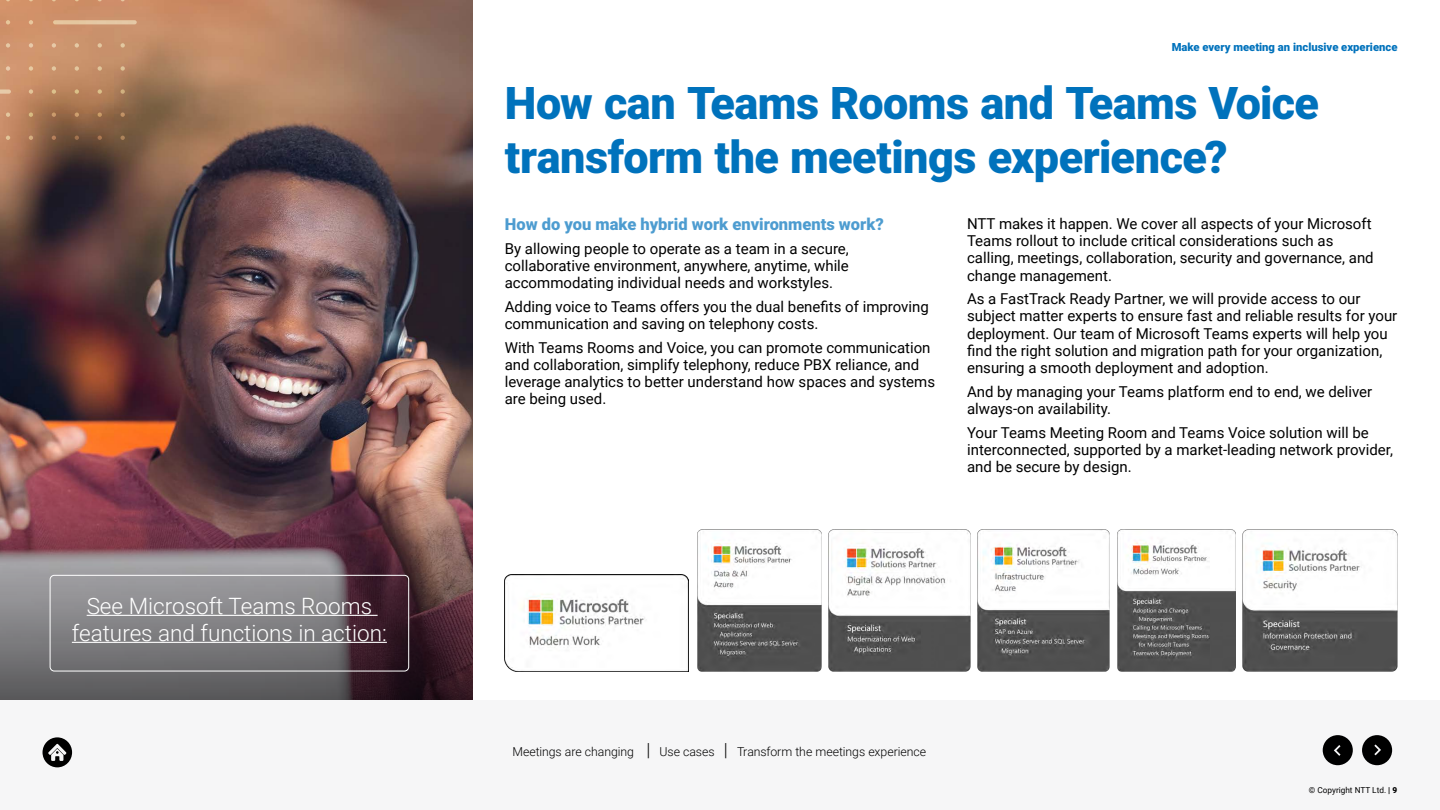
<style>
.page{position:relative;width:1440px;height:810px;background:#fff}
.page>*{position:absolute;margin:0;border:0;box-sizing:border-box;transform-origin:0 0}
.t1{font:900 45px "Roboto";letter-spacing:-.01em;color:#0072bc}
.t2{font:300 22.5px/27px "Roboto";color:#fff;text-align:center}
.t3{font:900 16.5px "Roboto";color:#4d9cd0}
.t4{font:15px/17.2px "Roboto";color:#000}
.t5{font:300 12.3px "Roboto";letter-spacing:-.005em;color:#000}
.t6{font:900 11.25px "Roboto";color:#0072bc}
.t7{font:8.25px "Roboto";color:#000}
.s1{font-size:18px}
.s2{font-weight:900}
</style>
<div class="page">
<div style="left:0;top:700px;width:1440px;height:110px;background:#f6f6f7"></div>
<svg style="left:43px;top:737px;width:29px;height:30px"></svg>
<img style="left:0;top:0;width:473px;height:371px">
<img style="left:0;top:371px;width:473px;height:328px">
<svg style="left:6px;top:20px;width:4px;height:4px"></svg>
<svg style="left:6px;top:43px;width:4px;height:5px"></svg>
<svg style="left:6px;top:66px;width:4px;height:5px"></svg>
<svg style="left:6px;top:113px;width:4px;height:4px"></svg>
<svg style="left:6px;top:136px;width:4px;height:4px"></svg>
<svg style="left:29px;top:20px;width:4px;height:4px"></svg>
<svg style="left:29px;top:43px;width:4px;height:5px"></svg>
<svg style="left:29px;top:66px;width:4px;height:5px"></svg>
<svg style="left:29px;top:89px;width:4px;height:5px"></svg>
<svg style="left:29px;top:113px;width:4px;height:4px"></svg>
<svg style="left:29px;top:136px;width:4px;height:4px"></svg>
<svg style="left:52px;top:43px;width:4px;height:5px"></svg>
<svg style="left:52px;top:66px;width:4px;height:5px"></svg>
<svg style="left:52px;top:89px;width:4px;height:5px"></svg>
<svg style="left:52px;top:113px;width:4px;height:4px"></svg>
<svg style="left:52px;top:136px;width:4px;height:4px"></svg>
<svg style="left:75px;top:43px;width:4px;height:5px"></svg>
<svg style="left:75px;top:66px;width:4px;height:5px"></svg>
<svg style="left:75px;top:89px;width:4px;height:5px"></svg>
<svg style="left:75px;top:113px;width:4px;height:4px"></svg>
<svg style="left:75px;top:136px;width:4px;height:4px"></svg>
<svg style="left:98px;top:43px;width:4px;height:5px"></svg>
<svg style="left:98px;top:66px;width:4px;height:5px"></svg>
<svg style="left:98px;top:89px;width:4px;height:5px"></svg>
<svg style="left:98px;top:113px;width:4px;height:4px"></svg>
<svg style="left:98px;top:136px;width:4px;height:4px"></svg>
<svg style="left:121px;top:89px;width:4px;height:5px"></svg>
<svg style="left:121px;top:43px;width:4px;height:5px"></svg>
<svg style="left:121px;top:66px;width:4px;height:5px"></svg>
<svg style="left:121px;top:113px;width:4px;height:4px"></svg>
<svg style="left:121px;top:136px;width:4px;height:4px"></svg>
<svg style="left:0;top:89px;width:11px;height:5px"></svg>
<svg style="left:53px;top:20px;width:84px;height:4px"></svg>
<hr style="left:87px;top:615px;width:291px;height:1px;background:#fff">
<hr style="left:72px;top:642px;width:315px;height:1px;background:#fff">
<div style="left:50px;top:575px;width:359px;height:96px;border:1px solid #fff;border-radius:4px"></div>
<img style="left:505px;top:575px;width:183px;height:96px">
<img style="left:697px;top:529px;width:124px;height:142px">
<img style="left:829px;top:529px;width:141px;height:142px">
<img style="left:978px;top:529px;width:132px;height:142px">
<img style="left:1117px;top:529px;width:118px;height:142px">
<img style="left:1243px;top:529px;width:154px;height:142px">
<svg style="left:1362px;top:735px;width:30px;height:30px"></svg>
<svg style="left:1323px;top:735px;width:30px;height:30px"></svg>
<p class="t2" style="left:72px;top:591px;width:316px">See Microsoft Teams Rooms features and functions in action:</p>
<p class="t6" style="left:1172px;top:39px;width:227px">Make every meeting an inclusive experience</p>
<p class="t1" style="left:505px;top:71px;width:816px">How can Teams Rooms and Teams Voice</p>
<h1 class="t1" style="left:505px;top:125px;width:724px">transform the meetings experience?</h1>
<p class="t3" style="left:505px;top:213px;width:381px">How do you make hybrid work environments work?</p>
<p class="t4" style="left:505px;top:239px;width:346px;text-align:justify">By allowing people to operate as a team in a secure, collaborative environment, anywhere, anytime, while accommodating individual needs and workstyles.</p>
<p class="t4" style="left:505px;top:297px;width:426px">Adding voice to Teams offers you the dual benefits of improving</p>
<p class="t4" style="left:505px;top:314px;width:315px">communication and saving on telephony costs.</p>
<p class="t4" style="left:505px;top:338px;width:432px">With Teams Rooms and Voice, you can promote communication and collaboration, simplify telephony, reduce PBX reliance, and leverage analytics to better understand how spaces and systems are being used.</p>
<p class="t4" style="left:967px;top:214px;width:408px">NTT makes it happen. We cover all aspects of your Microsoft Teams rollout to include critical considerations such as calling, meetings, collaboration, security and governance, and change management.</p>
<p class="t4" style="left:967px;top:290px;width:432px">As a FastTrack Ready Partner, we will provide access to our subject matter experts to ensure fast and reliable results for your deployment. Our team of Microsoft Teams experts will help you</p>
<p class="t4" style="left:967px;top:341px;width:417px">find the right solution and migration path for your organization,</p>
<p class="t4" style="left:967px;top:359px;width:303px">ensuring a smooth deployment and adoption.</p>
<p class="t4" style="left:967px;top:382px;width:407px">And by managing your Teams platform end to end, we deliver always-on availability.</p>
<p class="t4" style="left:967px;top:423px;width:427px">Your Teams Meeting Room and Teams Voice solution will be interconnected, supported by a market-leading network provider, and be secure by design.</p>
<p class="t5" style="left:512px;top:743px;width:415px">Meetings are changing <span class="s1">|</span> Use cases <span class="s1">|</span> Transform the meetings experience</p>
<p class="t7" style="left:1309px;top:785px;width:90px">© Copyright NTT Ltd. <span class="s2">| 9</span></p>
</div>
